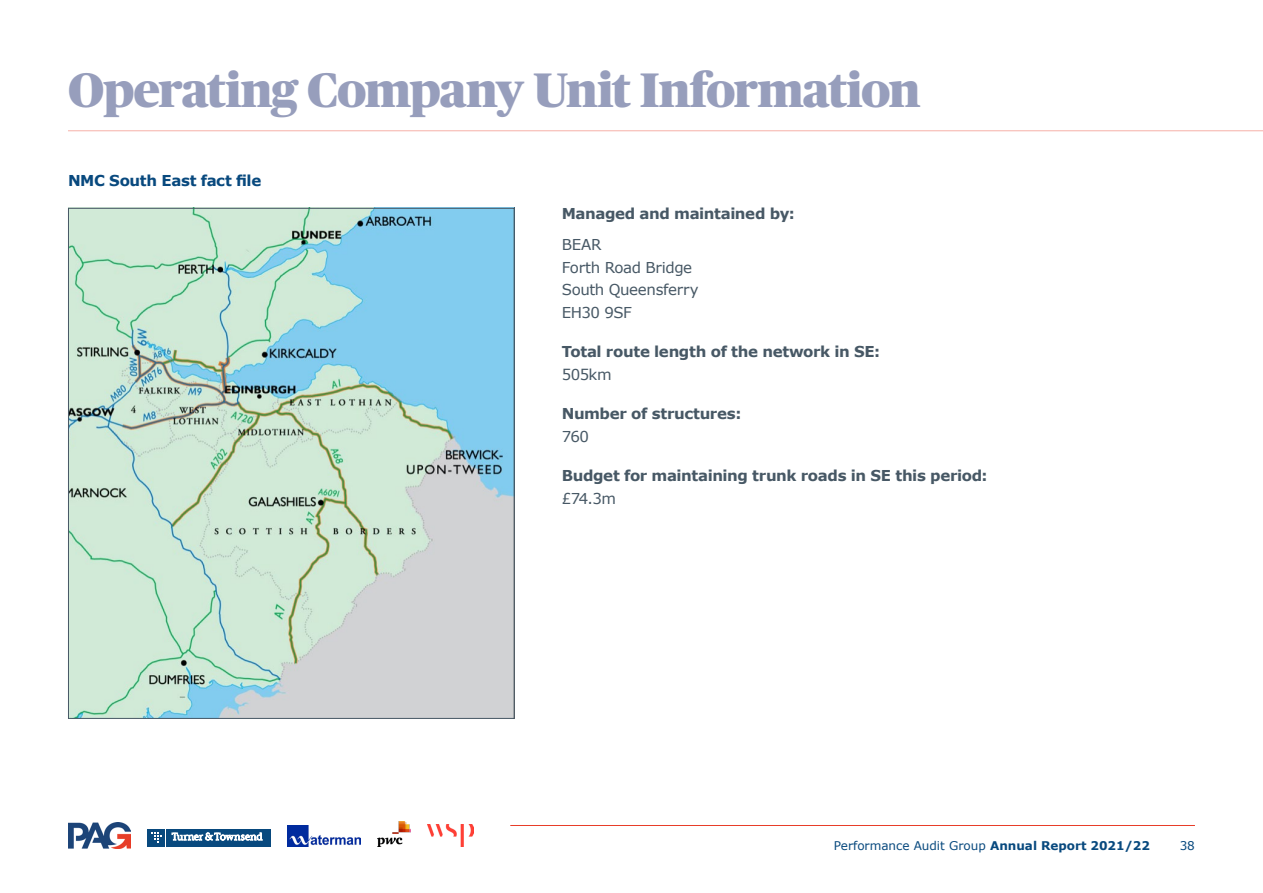
<style>
.page{position:relative;width:1263px;height:893px;background:#fff}
.page>*{position:absolute;margin:0;border:0;box-sizing:border-box;transform-origin:0 0}
.Body-Text2{font:900 48.3px "Publico Headline";letter-spacing:-.02em;color:#979ebc}
.Body-Text2-2{font:700 15px/22.5px "Verdana";letter-spacing:-.025em;color:#475865}
.Body-Text2-3{font:15px "Verdana";letter-spacing:-.025em;color:#475865}
.Body-Text2-4{font:700 15px "Verdana";letter-spacing:-.025em;color:#08497e}
.t1{font:12px "Verdana";color:#08497e}
.s1{font-weight:400}
.s2{font-weight:700}
</style>
<div class="page">
<hr style="left:510px;top:825px;width:685px;height:1px;background:#e83d29">
<img style="left:378px;top:821px;width:33px;height:25px">
<img style="left:288px;top:825px;width:73px;height:21px">
<div style="left:147px;top:829px;width:18px;height:17px;background:#08497e"></div>
<svg style="left:151px;top:832px;width:10px;height:11px"></svg>
<div style="left:166px;top:829px;width:104px;height:17px;background:#08497e"></div>
<svg style="left:172px;top:833px;width:90px;height:7px"></svg>
<img style="left:68px;top:822px;width:62px;height:27px">
<img style="left:428px;top:825px;width:45px;height:21px">
<hr style="left:68px;top:130px;width:1195px;height:1px;background:#f6b1a9">
<img style="left:70px;top:210px;width:442px;height:507px">
<p class="Body-Text2" style="left:68px;top:55px;width:854px">Operating Company Unit Information</p>
<p class="Body-Text2-4" style="left:68px;top:170px;width:195px">NMC South East fact file</p>
<p class="Body-Text2-2" style="left:562px;top:202px;width:235px">Managed and maintained by:</p>
<p class="Body-Text2-3" style="left:562px;top:235px;width:41px">BEAR</p>
<p class="Body-Text2-3" style="left:562px;top:257px;width:132px">Forth Road Bridge</p>
<p class="Body-Text2-3" style="left:562px;top:280px;width:138px">South Queensferry</p>
<p class="Body-Text2-3" style="left:562px;top:302px;width:72px">EH30 9SF</p>
<p class="Body-Text2-2" style="left:562px;top:340px;width:320px">Total route length of the network in SE:<br><span class="s1">505km</span></p>
<p class="Body-Text2-2" style="left:562px;top:402px;width:181px">Number of structures:<br><span class="s1">760</span></p>
<p class="Body-Text2-2" style="left:562px;top:464px;width:427px">Budget for maintaining trunk roads in SE this period: <span class="s1">£74.3m</span></p>
<p class="t1" style="left:834px;top:837px;width:318px">Performance Audit Group <span class="s2">Annual Report 2021/22</span></p>
<p class="t1" style="left:1180px;top:837px;width:17px">38</p>
</div>
